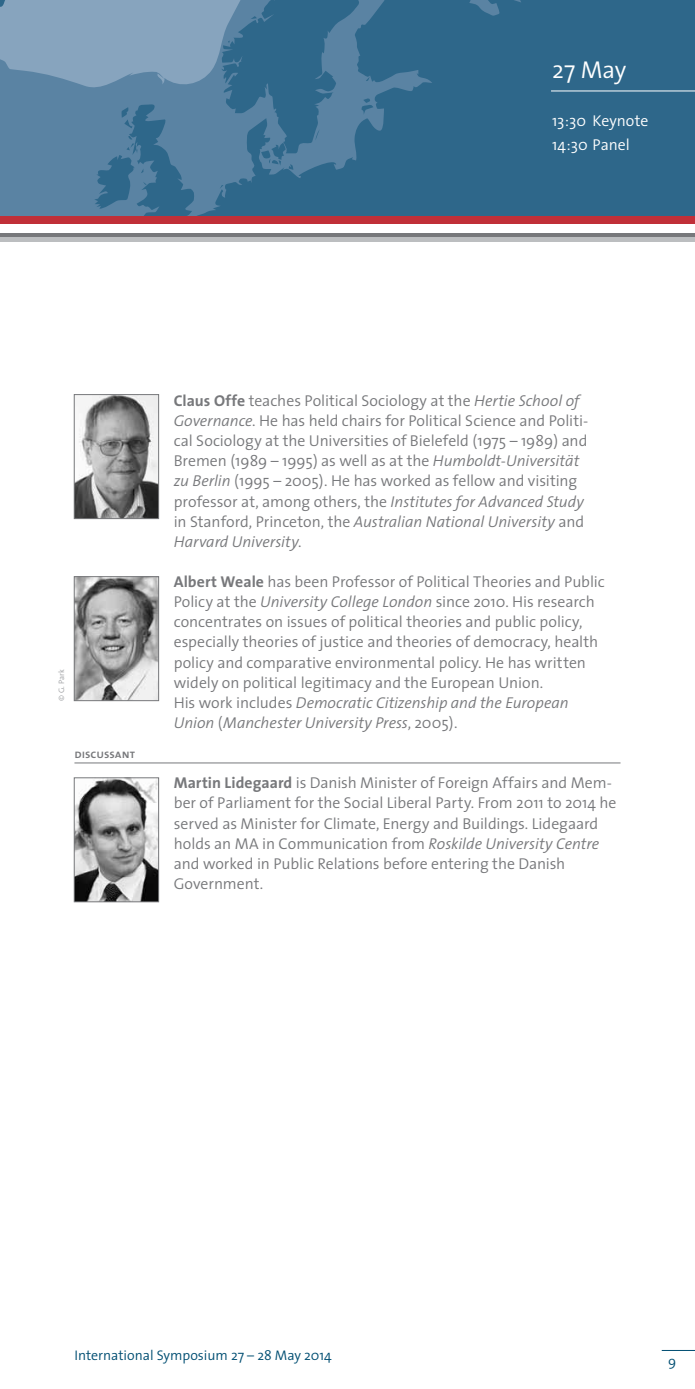
<style>
.page{position:relative;width:695px;height:1389px;background:#fff}
.page>*{position:absolute;margin:0;border:0;box-sizing:border-box;transform-origin:0 0}
.t1{font:300 24.5px "The Sans";color:#fff}
.t2{font:300 15.75px/20.1px "The Sans";letter-spacing:-.005em;color:#77787b}
.t3{font:300 15.75px/24.5px "The Sans";color:#fff}
.t4{font:300 14px "The Sans";color:#004e72}
.t5{font:12.25px "The Sans Semi Bold Caps";color:#77787b}
.t6{font:300 7.88px "The Sans";color:#9c9ea1}
.s1{font-weight:700}
.s2{font-style:italic}
</style>
<div class="page">
<svg style="left:0;top:0;width:694px;height:216px;background:#437596"></svg>
<div style="left:0;top:216px;width:208px;height:8px;background:#c02f38"></div>
<div style="left:0;top:233px;width:208px;height:5px;background:#77787b"></div>
<hr style="left:0;top:238px;width:208px;height:4px;background:#bcbec0">
<div style="left:179px;top:216px;width:330px;height:8px;background:#c02f38"></div>
<div style="left:179px;top:233px;width:330px;height:5px;background:#77787b"></div>
<hr style="left:179px;top:238px;width:330px;height:4px;background:#bcbec0">
<div style="left:480px;top:216px;width:214px;height:8px;background:#c02f38"></div>
<div style="left:480px;top:233px;width:214px;height:5px;background:#77787b"></div>
<hr style="left:480px;top:238px;width:214px;height:4px;background:#bcbec0">
<hr style="left:661px;top:1350px;width:33px;height:1px;background:#004e72">
<hr style="left:74px;top:763px;width:546px;height:1px;background:#77787b">
<img style="left:76px;top:396px;width:81px;height:121px">
<div style="left:74px;top:394px;width:85px;height:125px;border:1px solid #77787b"></div>
<img style="left:76px;top:578px;width:81px;height:121px">
<div style="left:74px;top:576px;width:85px;height:125px;border:1px solid #77787b"></div>
<img style="left:76px;top:780px;width:81px;height:120px">
<div style="left:74px;top:778px;width:85px;height:124px;border:1px solid #77787b"></div>
<hr style="left:551px;top:91px;width:143px;height:1px;background:#fff">
<h1 class="t1" style="left:552px;top:50px;width:76px">27 May</h1>
<p class="t3" style="left:552px;top:108px;width:98px">13:30 Keynote<br>14:30 Panel</p>
<p class="t6" style="left:55px;top:701px;width:33px;rotate:-90deg">© G. Park</p>
<p class="t5" style="left:74px;top:744px;width:62px">discussant</p>
<p class="t2" style="left:174px;top:390px;width:416px"><span class="s1">Claus Offe</span> teaches Political Sociology at the <span class="s2">Hertie School of Governance</span>. He has held chairs for Political Science and Politi&shy;cal Sociology at the Universities of Bielefeld (1975 – 1989) and Bremen (1989 – 1995) as well as at the <span class="s2">Humboldt-Universität zu Berlin</span> (1995 – 2005). He has worked as fellow and visiting professor at, among others, the <span class="s2">Institutes for Advanced Study </span>in Stanford, Princeton, the <span class="s2">Australian National University</span> and <span class="s2">Harvard University</span>.</p>
<p class="t2" style="left:174px;top:571px;width:432px"><span class="s1">Albert Weale</span> has been Professor of Political Theories and Public Policy at the <span class="s2">University College London</span> since 2010. His research concentrates on issues of political theories and public policy, especially theories of justice and theories of democracy, health policy and comparative environmental policy. He has written widely on political legitimacy and the European Union.<br>His work includes <span class="s2">Democratic Citizenship and the European Union</span> (<span class="s2">Manchester University Press</span>, 2005).</p>
<p class="t2" style="left:174px;top:772px;width:444px"><span class="s1">Martin Lidegaard</span> is Danish Minister of Foreign Affairs and Mem&shy;ber of Parliament for the Social Liberal Party. From 2011 to 2014 he served as Minister for Climate, Energy and Buildings. Lidegaard holds an MA in Communication from <span class="s2">Roskilde University Centre </span>and worked in Public Relations before entering the Danish Government.</p>
<p class="t4" style="left:74px;top:1344px;width:259px">International Symposium 27 – 28 May 2014</p>
<p class="t4" style="left:668px;top:1350px;width:10px">9</p>
</div>
